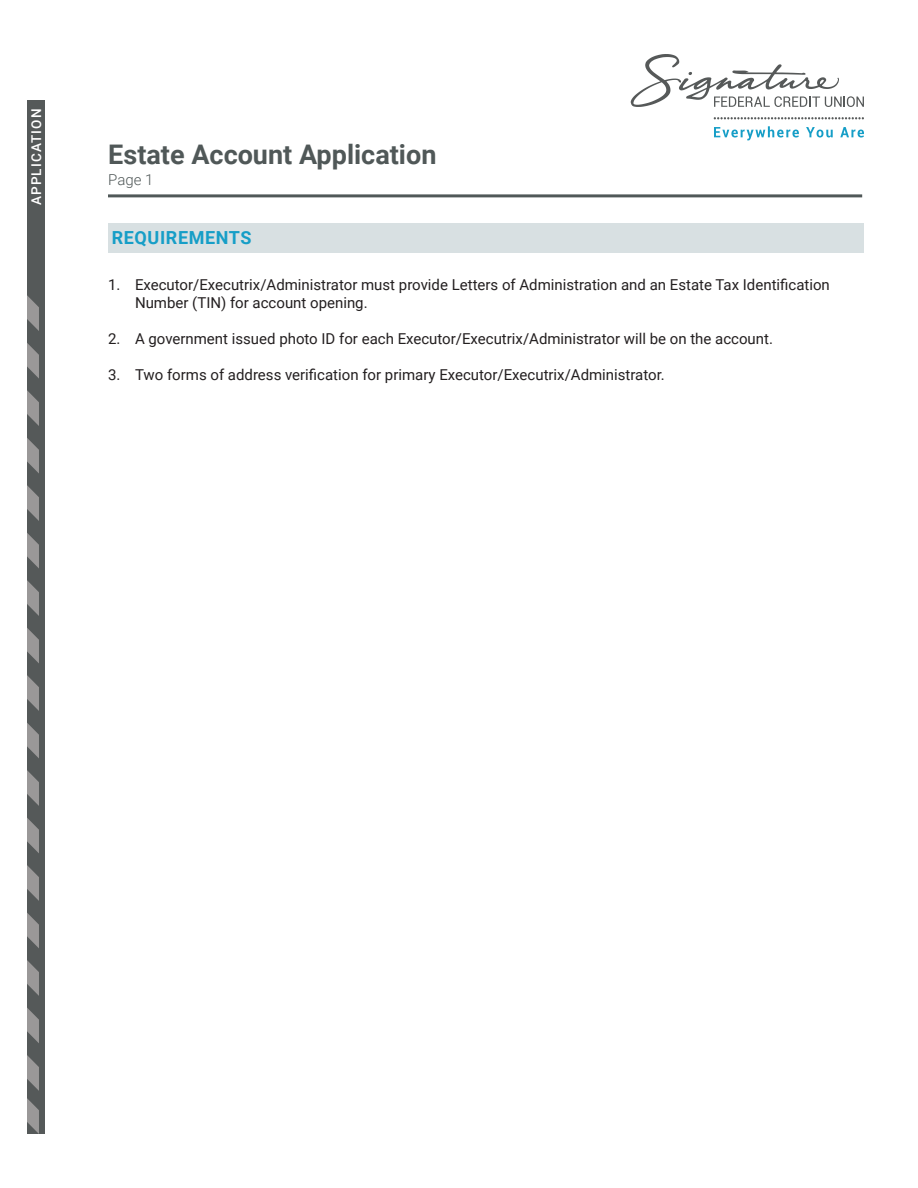
<style>
.page{position:relative;width:918px;height:1188px;background:#fff}
.page>*{position:absolute;margin:0;border:0;box-sizing:border-box;transform-origin:0 0}
.t1{font:700 27px "Roboto";color:#505858}
.t2{font:700 18px "Roboto";letter-spacing:.035em;color:#169ec7}
.t3{font:15px/18px "Roboto";color:#231f20}
.t4{font:300 15px "Roboto";color:#505858}
.t5{font:500 13.5px "Roboto";letter-spacing:.085em;color:#fff}
</style>
<div class="page">
<svg style="left:714px;top:117px;width:150px;height:2px"></svg>
<svg style="left:631px;top:54px;width:233px;height:53px"></svg>
<svg style="left:714px;top:126px;width:85px;height:14px"></svg>
<svg style="left:806px;top:127px;width:27px;height:10px"></svg>
<svg style="left:840px;top:127px;width:24px;height:10px"></svg>
<div style="left:108px;top:223px;width:756px;height:30px;background:#d8e0e2"></div>
<div style="left:27px;top:101px;width:18px;height:1033px;background:#555959"></div>
<svg style="left:27px;top:343px;width:12px;height:36px"></svg>
<svg style="left:27px;top:485px;width:12px;height:36px"></svg>
<svg style="left:27px;top:628px;width:12px;height:35px"></svg>
<svg style="left:27px;top:770px;width:12px;height:36px"></svg>
<svg style="left:27px;top:913px;width:12px;height:35px"></svg>
<svg style="left:27px;top:1055px;width:12px;height:36px"></svg>
<svg style="left:27px;top:1098px;width:12px;height:36px"></svg>
<svg style="left:27px;top:295px;width:12px;height:36px"></svg>
<svg style="left:27px;top:438px;width:12px;height:35px"></svg>
<svg style="left:27px;top:580px;width:12px;height:36px"></svg>
<svg style="left:27px;top:723px;width:12px;height:35px"></svg>
<svg style="left:27px;top:865px;width:12px;height:36px"></svg>
<svg style="left:27px;top:1008px;width:12px;height:35px"></svg>
<svg style="left:27px;top:390px;width:12px;height:36px"></svg>
<svg style="left:27px;top:533px;width:12px;height:35px"></svg>
<svg style="left:27px;top:675px;width:12px;height:36px"></svg>
<svg style="left:27px;top:818px;width:12px;height:35px"></svg>
<svg style="left:27px;top:960px;width:12px;height:36px"></svg>
<hr style="left:108px;top:194px;width:754px;height:3px;background:#505858">
<p class="t5" style="left:27px;top:205px;width:98px;rotate:-90deg">APPLICATION</p>
<p class="t1" style="left:108px;top:136px;width:330px">Estate Account Application</p>
<p class="t4" style="left:108px;top:169px;width:47px">Page 1</p>
<p class="t2" style="left:112px;top:225px;width:141px">REQUIREMENTS</p>
<p class="t3" style="left:135px;top:275px;width:696px;text-indent:-27px">1. Executor/Executrix/Administrator must provide Letters of Administration and an Estate Tax Identification<br>Number (TIN) for account opening.</p>
<p class="t3" style="left:108px;top:329px;width:667px">2. A government issued photo ID for each Executor/Executrix/Administrator will be on the account.</p>
<p class="t3" style="left:108px;top:365px;width:558px">3. Two forms of address verification for primary Executor/Executrix/Administrator.</p>
</div>
